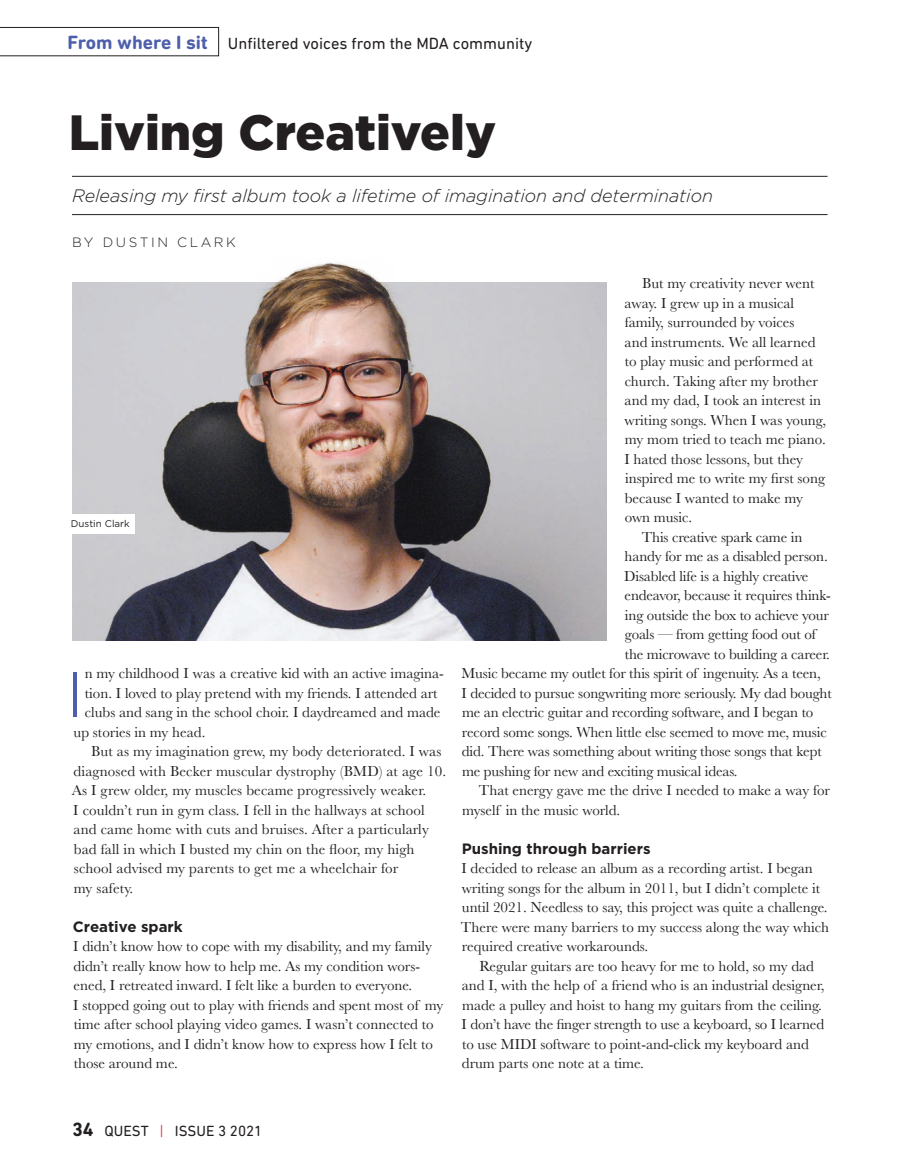
<style>
.page{position:relative;width:905px;height:1175px;background:#fff}
.page>*{position:absolute;margin:0;border:0;box-sizing:border-box;transform-origin:0 0}
.NEW_Body_Drop_Cap{font:300 64.05px "Gotham";color:#4d5fab}
.NEW_Dept_Head{font:900 49.5px "Gotham";color:#231f20}
.NEW_Dept_Deck{font:italic 300 18px "Gotham";letter-spacing:-.005em;color:#231f20}
.t1{font:16.5px "DIN Next Rounded LT Pro";color:#231f20}
.NEW_Body_Indent{font:15px/19.5px "Baskerville";color:#231f20}
.NEW_Body_No_Indent{font:15px/19.5px "Baskerville";color:#231f20}
.NEW_Body_Drop_Cap-2{font:15px "Baskerville";color:#231f20}
.NEW_Subhead{font:700 15px "Gotham";color:#231f20}
.t2{font:15px "DIN Next Rounded LT Pro";color:#231f20}
.NEW_Dept_Byline{font:300 13.5px "Gotham";letter-spacing:.19em;color:#231f20}
.NEW_Caption{font:9.75px "Gotham";color:#231f20}
.s1{font-weight:700;font-size:19.5px;color:#4d5fab}
.s2{font-weight:700;font-size:19.5px}
.s3{color:#e74460}
</style>
<div class="page">
<svg style="left:0;top:27px;width:219px;height:29px"></svg>
<hr style="left:72px;top:176px;width:755px;height:1px;background:#231f20">
<hr style="left:72px;top:214px;width:755px;height:1px;background:#231f20">
<img style="left:72px;top:282px;width:534px;height:358px">
<div style="left:40px;top:514px;width:95px;height:19px;background:#fff"></div>
<img style="left:257px;top:262px;width:139px;height:79px">
<p class="t1" style="left:68px;top:34px;width:466px"><span class="s1">From where I sit</span> Unfiltered voices from the MDA community</p>
<p class="NEW_Dept_Head" style="left:69px;top:104px;width:429px">Living Creatively</p>
<p class="NEW_Dept_Deck" style="left:72px;top:186px;width:642px">Releasing my first album took a lifetime of imagination and determination</p>
<p class="NEW_Dept_Byline" style="left:72px;top:234px;width:165px">BY DUSTIN CLARK</p>
<p class="NEW_Caption" style="left:71px;top:518px;width:60px">Dustin Clark</p>
<p class="NEW_Body_Drop_Cap" style="left:66px;top:659px;width:19px">I</p>
<p class="NEW_Body_Drop_Cap-2" style="left:85px;top:664px;width:360px">n my childhood I was a creative kid with an active imagina-</p>
<p class="NEW_Body_Drop_Cap-2" style="left:85px;top:683px;width:354px">tion. I loved to play pretend with my friends. I attended art</p>
<p class="NEW_Body_Drop_Cap-2" style="left:85px;top:703px;width:357px">clubs and sang in the school choir. I daydreamed and made</p>
<p class="NEW_Body_Drop_Cap-2" style="left:74px;top:722px;width:133px">up stories in my head.</p>
<p class="NEW_Body_Indent" style="left:72px;top:742px;width:376px;text-indent:19px">But as my imagination grew, my body deteriorated. I was diagnosed with Becker muscular dystrophy (BMD) at age 10.<br>As I grew older, my muscles became progressively weaker.<br>I couldn’t run in gym class. I fell in the hallways at school and came home with cuts and bruises. After a particularly bad fall in which I busted my chin on the floor, my high school advised my parents to get me a wheelchair for<br>my safety.</p>
<p class="NEW_Subhead" style="left:73px;top:918px;width:111px">Creative spark</p>
<p class="NEW_Body_No_Indent" style="left:73px;top:937px;width:371px">I didn’t know how to cope with my disability, and my family didn’t really know how to help me. As my condition wors&shy;ened, I retreated inward. I felt like a burden to everyone.<br>I stopped going out to play with friends and spent most of my time after school playing video games. I wasn’t connected to my emotions, and I didn’t know how to express how I felt to those around me.</p>
<p class="NEW_Body_Indent" style="left:624px;top:274px;width:203px;text-indent:18px">But my creativity never went away. I grew up in a musical family, surrounded by voices<br>and instruments. We all learned to play music and performed at church. Taking after my brother and my dad, I took an interest in writing songs. When I was young, my mom tried to teach me piano.<br>I hated those lessons, but they inspired me to write my first song because I wanted to make my own music.</p>
<p class="NEW_Body_Indent" style="left:641px;top:527px;width:162px">This creative spark came in</p>
<p class="NEW_Body_Indent" style="left:624px;top:547px;width:205px">handy for me as a disabled person.</p>
<p class="NEW_Body_Indent" style="left:624px;top:566px;width:186px">Disabled life is a highly creative</p>
<p class="NEW_Body_Indent" style="left:624px;top:586px;width:208px">endeavor, because it requires think-</p>
<p class="NEW_Body_Indent" style="left:625px;top:605px;width:205px">ing outside the box to achieve your</p>
<p class="NEW_Body_Indent" style="left:624px;top:625px;width:192px">goals — from getting food out of</p>
<p class="NEW_Body_Indent" style="left:624px;top:644px;width:206px">the microwave to building a career.</p>
<p class="NEW_Body_Indent" style="left:461px;top:664px;width:361px">Music became my outlet for this spirit of ingenuity. As a teen,</p>
<p class="NEW_Body_Indent" style="left:461px;top:683px;width:372px">I decided to pursue songwriting more seriously. My dad bought</p>
<p class="NEW_Body_Indent" style="left:462px;top:703px;width:353px">me an electric guitar and recording software, and I began to</p>
<p class="NEW_Body_Indent" style="left:462px;top:722px;width:366px">record some songs. When little else seemed to move me, music</p>
<p class="NEW_Body_Indent" style="left:462px;top:742px;width:361px">did. There was something about writing those songs that kept</p>
<p class="NEW_Body_Indent" style="left:462px;top:761px;width:277px">me pushing for new and exciting musical ideas.</p>
<p class="NEW_Body_Indent" style="left:462px;top:781px;width:369px;text-indent:17px">That energy gave me the drive I needed to make a way for myself in the music world.</p>
<p class="NEW_Subhead" style="left:461px;top:840px;width:190px">Pushing through barriers</p>
<p class="NEW_Body_No_Indent" style="left:461px;top:859px;width:370px">I decided to release an album as a recording artist. I began writing songs for the album in 2011, but I didn’t complete it until 2021. Needless to say, this project was quite a challenge.<br>There were many barriers to my success along the way which required creative workarounds.</p>
<p class="NEW_Body_Indent" style="left:461px;top:956px;width:364px;text-indent:18px">Regular guitars are too heavy for me to hold, so my dad and I, with the help of a friend who is an industrial designer, made a pulley and hoist to hang my guitars from the ceiling.<br>I don’t have the finger strength to use a keyboard, so I learned to use MIDI software to point-and-click my keyboard and drum parts one note at a time.</p>
<p class="t2" style="left:72px;top:1122px;width:192px"><span class="s2">34</span> QUEST <span class="s3">|</span> ISSUE 3 2021</p>
</div>
